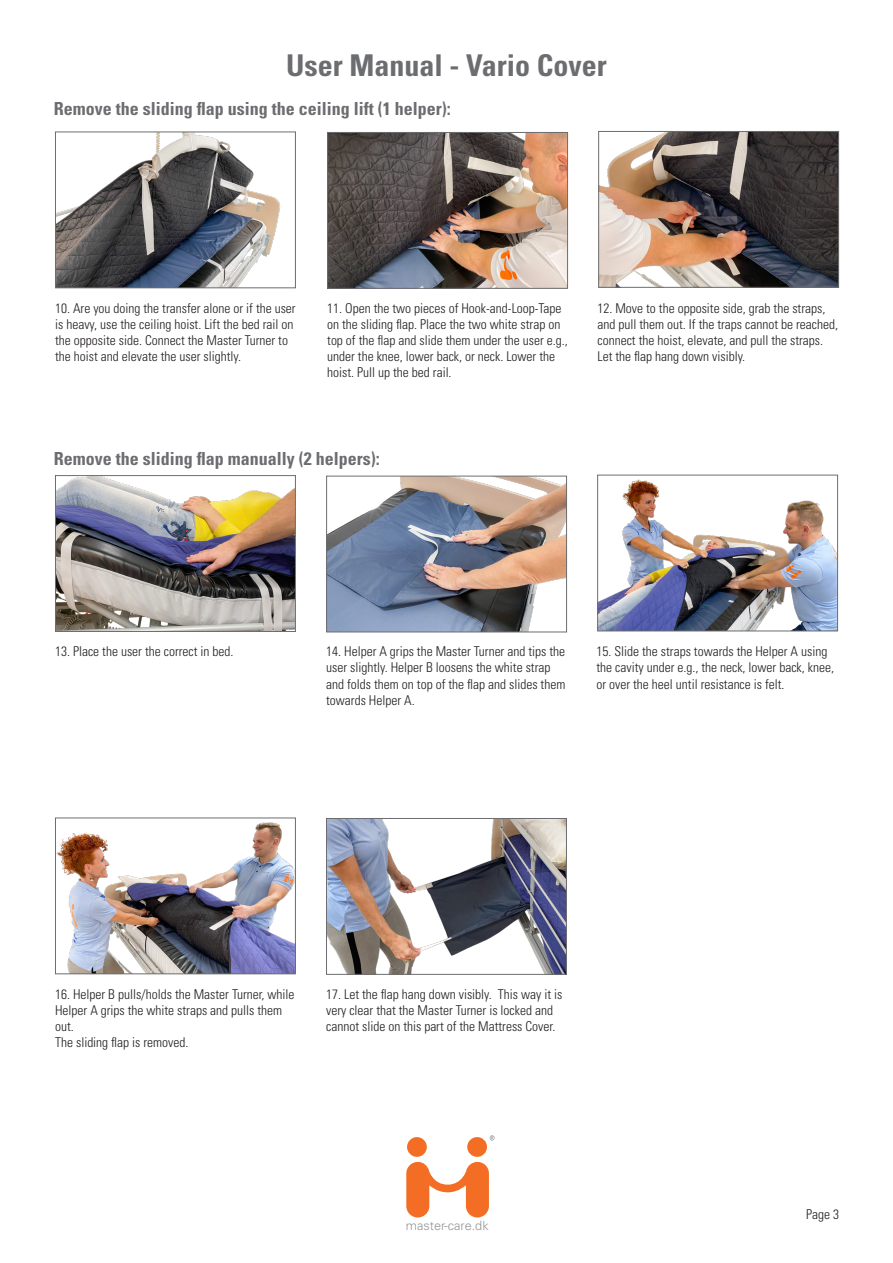
<style>
.page{position:relative;width:893px;height:1263px;background:#fff}
.page>*{position:absolute;margin:0;border:0;box-sizing:border-box;transform-origin:0 0}
.t1{font:700 condensed 30px "Univers LT Std";color:#6c6d70}
.Underoverskrift{font:700 condensed 18px "Univers LT Std";color:#6c6d70}
.t2{font:300 condensed 13.5px/16.2px "Univers LT Std";color:#231f20}
.t3{font:300 12.75px "Univers LT Std";color:#939598}
</style>
<div class="page">
<img style="left:600px;top:133px;width:237px;height:153px">
<div style="left:598px;top:131px;width:241px;height:157px;border:1px solid #6c6d70"></div>
<img style="left:329px;top:134px;width:237px;height:153px">
<div style="left:327px;top:132px;width:241px;height:157px;border:1px solid #6c6d70"></div>
<img style="left:57px;top:134px;width:223px;height:152px">
<div style="left:55px;top:132px;width:241px;height:156px;border:1px solid #6c6d70"></div>
<img style="left:599px;top:479px;width:237px;height:150px">
<div style="left:597px;top:475px;width:241px;height:156px;border:1px solid #6c6d70"></div>
<img style="left:328px;top:478px;width:237px;height:152px">
<div style="left:326px;top:476px;width:241px;height:156px;border:1px solid #6c6d70"></div>
<img style="left:57px;top:477px;width:237px;height:153px">
<div style="left:55px;top:475px;width:241px;height:157px;border:1px solid #6c6d70"></div>
<img style="left:328px;top:820px;width:237px;height:153px">
<div style="left:326px;top:818px;width:241px;height:157px;border:1px solid #6c6d70"></div>
<img style="left:57px;top:822px;width:237px;height:150px">
<div style="left:55px;top:817px;width:241px;height:157px;border:1px solid #6c6d70"></div>
<svg style="left:406px;top:1162px;width:83px;height:55px"></svg>
<div style="left:407px;top:1137px;width:20px;height:20px;background:#f36e24;border-radius:50%"></div>
<div style="left:467px;top:1137px;width:20px;height:20px;background:#f36e24;border-radius:50%"></div>
<svg style="left:490px;top:1135px;width:4px;height:5px"></svg>
<h1 class="t1" style="left:286px;top:47px;width:322px">User Manual - Vario Cover</h1>
<p class="Underoverskrift" style="left:54px;top:97px;width:398px">Remove the sliding flap using the ceiling lift (1 helper):</p>
<p class="t2" style="left:55px;top:300px;width:242px">10. Are you doing the transfer alone or if the user is heavy, use the ceiling hoist. Lift the bed rail on the opposite side. Connect the Master Turner to the hoist and elevate the user slightly.</p>
<p class="t2" style="left:327px;top:300px;width:242px">11. Open the two pieces of Hook-and-Loop-Tape on the sliding flap. Place the two white strap on top of the flap and slide them under the user e.g., under the knee, lower back, or neck. Lower the hoist. Pull up the bed rail.</p>
<p class="Underoverskrift" style="left:54px;top:447px;width:327px">Remove the sliding flap manually (2 helpers):</p>
<p class="t2" style="left:597px;top:300px;width:242px">12. Move to the opposite side, grab the straps, and pull them out. If the traps cannot be reached, connect the hoist, elevate, and pull the straps.</p>
<p class="t2" style="left:597px;top:348px;width:149px">Let the flap hang down visibly.</p>
<p class="t2" style="left:55px;top:643px;width:180px">13. Place the user the correct in bed.</p>
<p class="t2" style="left:326px;top:643px;width:241px">14. Helper A grips the Master Turner and tips the user slightly. Helper B loosens the white strap and folds them on top of the flap and slides them towards Helper A.</p>
<p class="t2" style="left:596px;top:643px;width:239px">15. Slide the straps towards the Helper A using the cavity under e.g., the neck, lower back, knee, or over the heel until resistance is felt.</p>
<p class="t2" style="left:55px;top:986px;width:241px">16. Helper B pulls/holds the Master Turner, while<br>Helper A grips the white straps and pulls them out.</p>
<p class="t2" style="left:55px;top:1034px;width:135px">The sliding flap is removed.</p>
<p class="t2" style="left:326px;top:986px;width:238px">17. Let the flap hang down visibly. This way it is very clear that the Master Turner is locked and cannot slide on this part of the Mattress Cover.</p>
<p class="t3" style="left:406px;top:1217px;width:84px">master-care.dk</p>
<p class="t2" style="left:806px;top:1206px;width:34px">Page 3</p>
</div>
